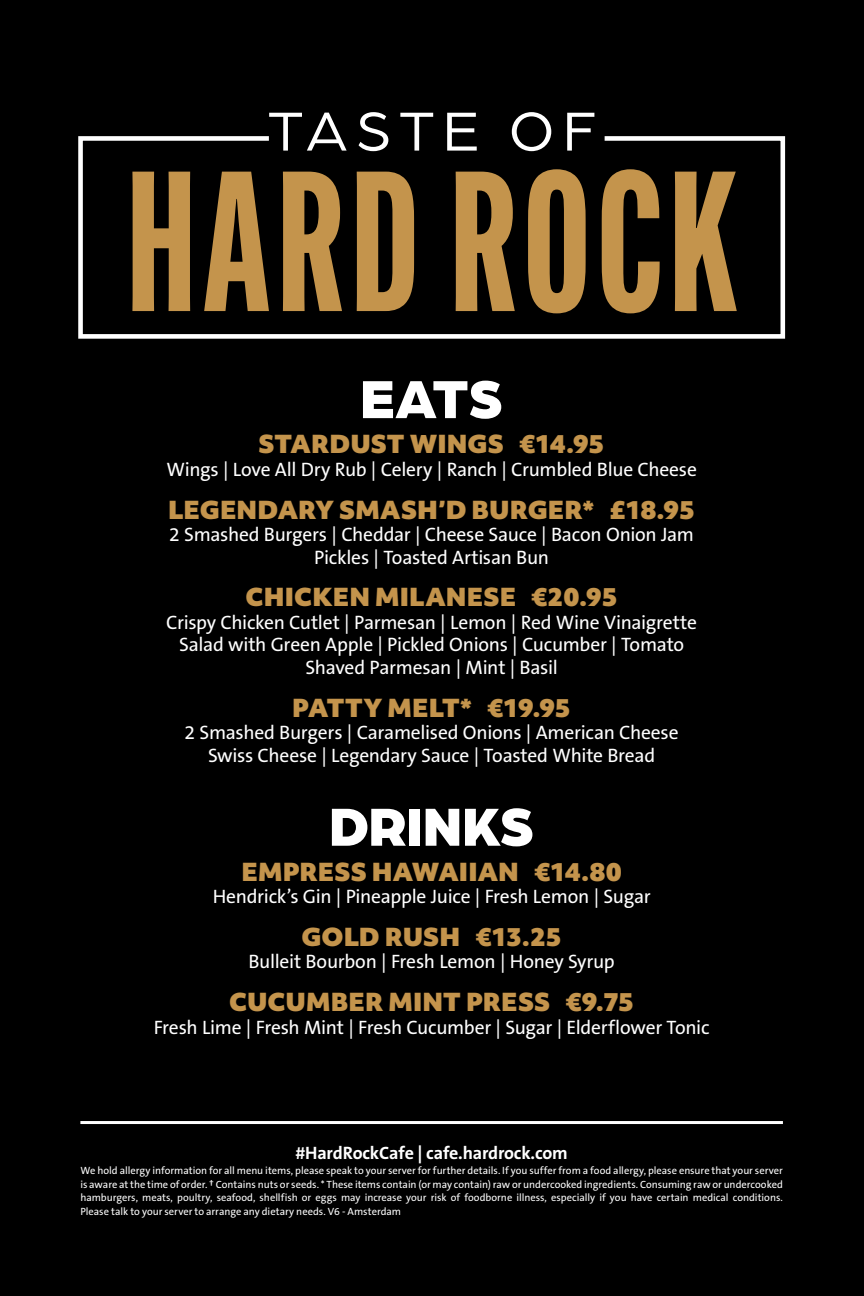
<style>
.page{position:relative;width:864px;height:1296px;background:#fff}
.page>*{position:absolute;margin:0;border:0;box-sizing:border-box;transform-origin:0 0}
.t1{font:700 195px "Alternate Gothic Comp ATF";letter-spacing:.03em;color:#c4944c}
.t2{font:58.5px "Arboria";letter-spacing:.14em;color:#fff}
.t3{font:900 57px "Arboria";letter-spacing:-.01em;color:#fff}
.t4{font:900 24px "Objektiv Mk 2";color:#c4944c}
.t5{font:19.5px/22.5px "The Sans B5 Plain";letter-spacing:-.015em;color:#fff;text-align:center}
.t6{font:700 18px "The Sans B7";letter-spacing:-.01em;color:#fff}
.t7{font:10.5px/13.5px "The Sans B5 Plain";letter-spacing:-.005em;color:#fff;text-align:justify}
</style>
<div class="page">
<div style="left:0;top:0;width:863px;height:1296px;background:#000"></div>
<hr style="left:80px;top:1121px;width:702px;height:3px;background:#fff">
<svg style="left:78px;top:136px;width:708px;height:203px"></svg>
<h2 class="t2" style="left:268px;top:93px;width:329px">TASTE OF</h2>
<h1 class="t1" style="left:126px;top:121px;width:612px">HARD ROCK</h1>
<h3 class="t3" style="left:360px;top:358px;width:145px">EATS</h3>
<p class="t4" style="left:258px;top:427px;width:347px">STARDUST WINGS €14.95</p>
<p class="t5" style="left:166px;top:459px;width:532px">Wings | Love All Dry Rub | Celery | Ranch | Crumbled Blue Cheese</p>
<p class="t4" style="left:168px;top:492px;width:528px">LEGENDARY SMASH’D BURGER* £18.95</p>
<p class="t5" style="left:169px;top:524px;width:526px">2 Smashed Burgers | Cheddar | Cheese Sauce | Bacon Onion Jam<br>Pickles | Toasted Artisan Bun</p>
<p class="t4" style="left:245px;top:580px;width:373px">CHICKEN MILANESE €20.95</p>
<p class="t5" style="left:166px;top:612px;width:532px">Crispy Chicken Cutlet | Parmesan | Lemon | Red Wine Vinaigrette<br>Salad with Green Apple | Pickled Onions | Cucumber | Tomato<br>Shaved Parmesan | Mint | Basil</p>
<p class="t4" style="left:292px;top:690px;width:280px">PATTY MELT* €19.95</p>
<p class="t5" style="left:185px;top:722px;width:495px">2 Smashed Burgers | Caramelised Onions | American Cheese<br>Swiss Cheese | Legendary Sauce | Toasted White Bread</p>
<h3 class="t3" style="left:329px;top:786px;width:207px">DRINKS</h3>
<p class="t4" style="left:241px;top:854px;width:382px">EMPRESS HAWAIIAN €14.80</p>
<p class="t5" style="left:213px;top:886px;width:439px">Hendrick’s Gin | Pineapple Juice | Fresh Lemon | Sugar</p>
<p class="t4" style="left:301px;top:919px;width:262px">GOLD RUSH €13.25</p>
<p class="t5" style="left:248px;top:951px;width:368px">Bulleit Bourbon | Fresh Lemon | Honey Syrup</p>
<p class="t4" style="left:229px;top:984px;width:406px">CUCUMBER MINT PRESS €9.75</p>
<p class="t5" style="left:154px;top:1016px;width:557px">Fresh Lime | Fresh Mint | Fresh Cucumber | Sugar | Elderflower Tonic</p>
<p class="t6" style="left:295px;top:1144px;width:274px">#HardRockCafe | cafe.hardrock.com</p>
<p class="t7" style="left:80px;top:1164px;width:704px">We hold allergy information for all menu items, please speak to your server for further details. If you suffer from a food allergy, please ensure that your server is aware at the time of order. † Contains nuts or seeds. * These items contain (or may contain) raw or undercooked ingredients. Consuming raw or undercooked hamburgers, meats, poultry, seafood, shellfish or eggs may increase your risk of foodborne illness, especially if you have certain medical conditions.<br>Please talk to your server to arrange any dietary needs. V6 - Amsterdam</p>
</div>
